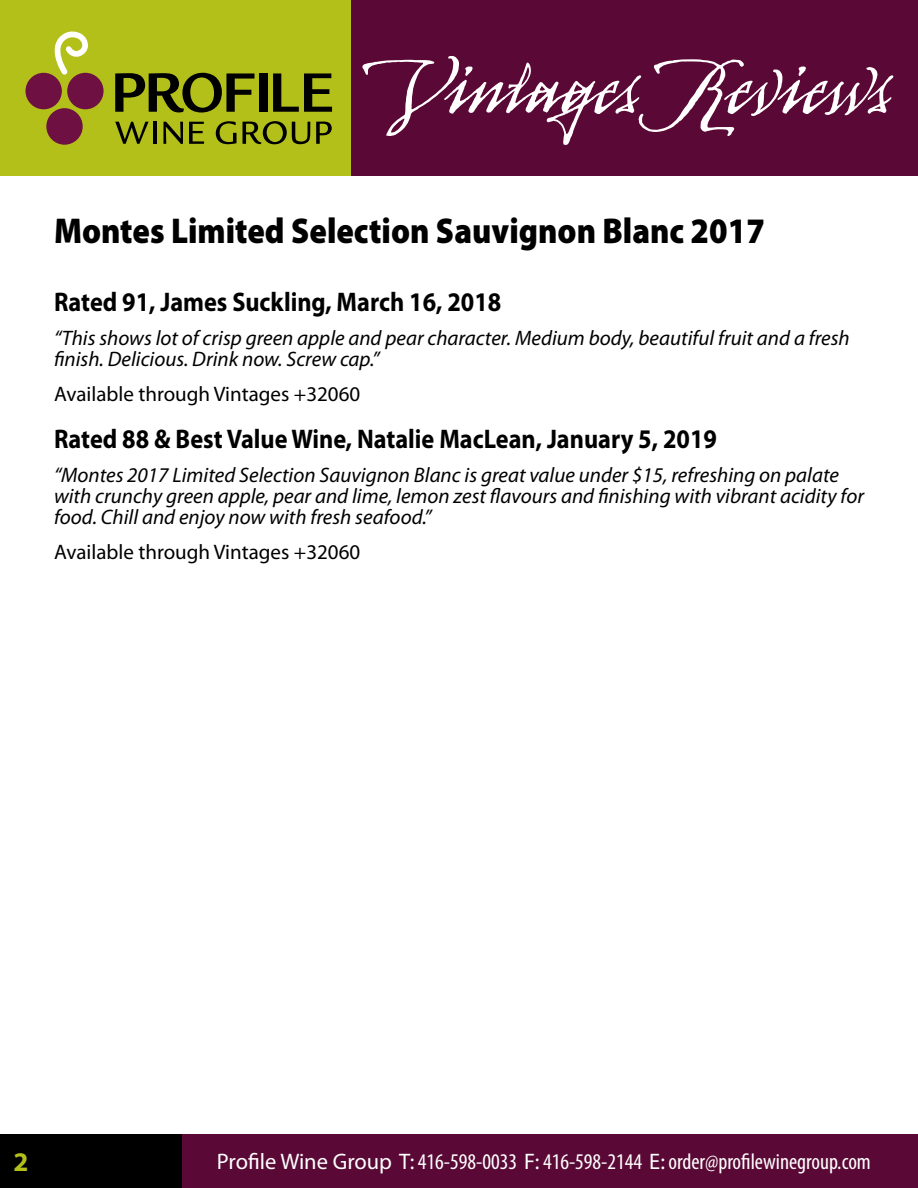
<style>
.page{position:relative;width:918px;height:1188px;background:#fff}
.page>*{position:absolute;margin:0;border:0;box-sizing:border-box;transform-origin:0 0}
.t1{font:112.5px "Arcana GMM Std Manuscript";color:#fff;scale:.9 1}
.t2{font:900 36px "Myriad Pro";color:#000;scale:.9 1}
.t3{font:700 27px "Myriad Pro";color:#000;scale:.9 1}
.t4{font:700 27px "Myriad Pro";color:#b4c01a}
.t5{font:condensed 22.5px "Myriad Pro";color:#fff}
.t6{font:italic 21px/21px "Myriad Pro";color:#000}
.t7{font:21px "Myriad Pro";color:#000}
.s1{font-stretch:normal}
</style>
<div class="page">
<div style="left:0;top:0;width:351px;height:176px;background:#b4c01a"></div>
<div style="left:178px;top:1134px;width:740px;height:54px;background:#5a0835"></div>
<div style="left:351px;top:0;width:567px;height:176px;background:#5a0835"></div>
<div style="left:0;top:1134px;width:181px;height:54px;background:#000"></div>
<svg style="left:115px;top:73px;width:140px;height:40px"></svg>
<div style="left:259px;top:73px;width:8px;height:39px;background:#000"></div>
<svg style="left:273px;top:73px;width:59px;height:39px"></svg>
<svg style="left:115px;top:122px;width:34px;height:22px"></svg>
<hr style="left:154px;top:122px;width:3px;height:22px;background:#000">
<svg style="left:163px;top:122px;width:20px;height:22px"></svg>
<svg style="left:189px;top:122px;width:15px;height:22px"></svg>
<svg style="left:216px;top:121px;width:21px;height:23px"></svg>
<svg style="left:243px;top:121px;width:67px;height:23px"></svg>
<svg style="left:316px;top:122px;width:16px;height:22px"></svg>
<div style="left:46px;top:108px;width:37px;height:37px;background:#6e1042;border-radius:50%"></div>
<div style="left:26px;top:73px;width:36px;height:36px;background:#6e1042;border-radius:50%"></div>
<div style="left:67px;top:73px;width:37px;height:36px;background:#6e1042;border-radius:50%"></div>
<svg style="left:54px;top:32px;width:34px;height:43px"></svg>
<h1 class="t1" style="left:383px;top:33px;width:565px">Vintages Reviews</h1>
<h2 class="t2" style="left:54px;top:210px;width:791px">Montes Limited Selection Sauvignon Blanc 2017</h2>
<p class="t3" style="left:54px;top:284px;width:499px">Rated 91, James Suckling, March 16, 2018</p>
<p class="t6" style="left:54px;top:327px;width:797px">“This shows lot of crisp green apple and pear character. Medium body, beautiful fruit and a fresh finish. Delicious. Drink now. Screw cap.”</p>
<p class="t7" style="left:54px;top:381px;width:308px">Available through Vintages +32060</p>
<p class="t3" style="left:54px;top:421px;width:738px">Rated 88 &amp; Best Value Wine, Natalie MacLean, January 5, 2019</p>
<p class="t6" style="left:54px;top:464px;width:812px">“Montes 2017 Limited Selection Sauvignon Blanc is great value under $15, refreshing on palate with crunchy green apple, pear and lime, lemon zest flavours and finishing with vibrant acidity for food. Chill and enjoy now with fresh seafood.”</p>
<p class="t7" style="left:54px;top:539px;width:308px">Available through Vintages +32060</p>
<p class="t4" style="left:14px;top:1144px;width:16px">2</p>
<p class="t5" style="left:217px;top:1148px;width:655px"><span class="s1">Profile Wine Group T:</span> 416-598-0033 <span class="s1">F:</span> 416-598-2144 <span class="s1">E:</span> order@profilewinegroup.com</p>
</div>
